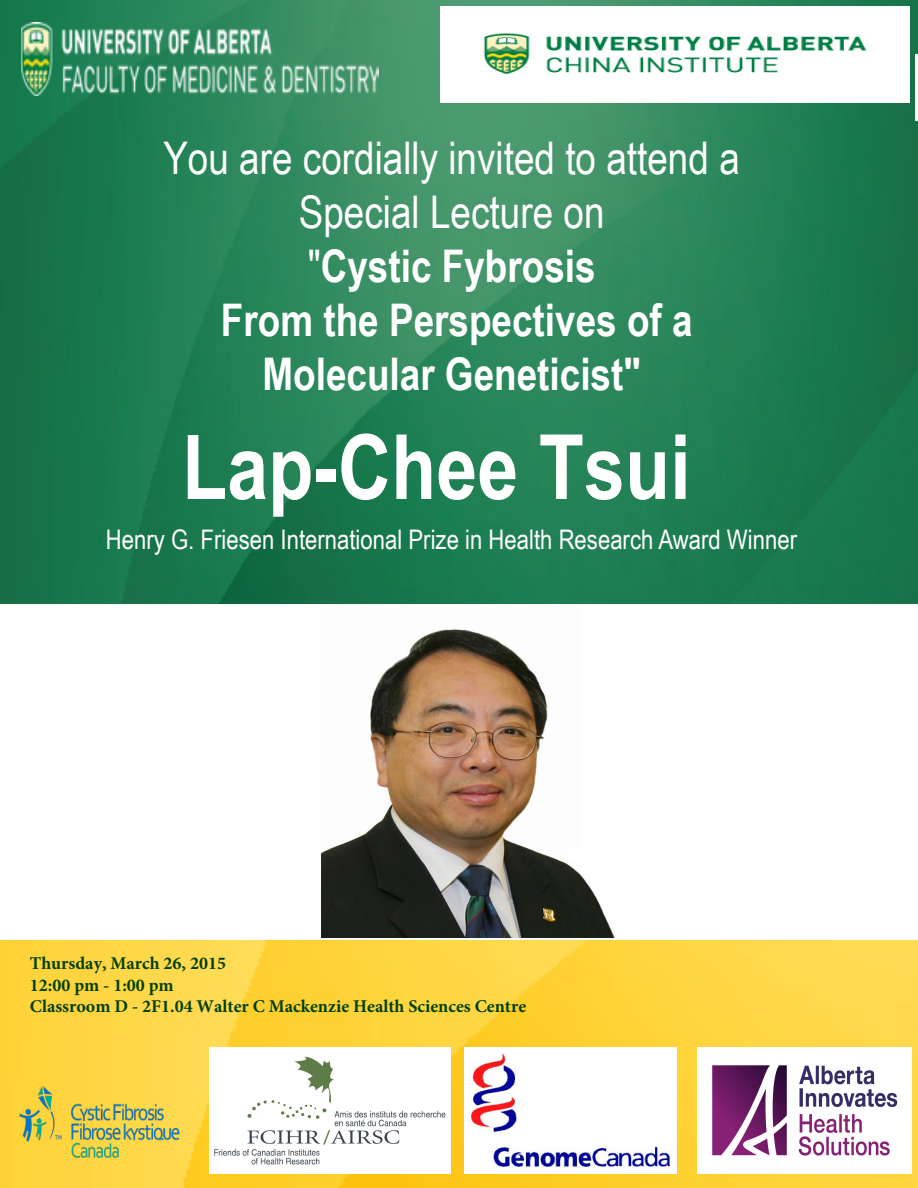
<style>
.page{position:relative;width:918px;height:1188px;background:#fff}
.page>*{position:absolute;margin:0;border:0;box-sizing:border-box;transform-origin:0 0}
.t1{font:700 90px "Arial Narrow";color:#fff}
.t2{font:700 45px/54px "Arial Narrow";color:#fff;text-align:center}
.t3{font:27px "Arial Narrow";color:#fff}
.t4{font:700 18px/21.6px "Minion Pro";color:#004000}
.s1{font-weight:400}
</style>
<div class="page">
<img style="left:0;top:0;width:918px;height:53px">
<img style="left:0;top:53px;width:914px;height:69px">
<img style="left:0;top:122px;width:918px;height:482px">
<img style="left:0;top:940px;width:918px;height:248px">
<img style="left:22px;top:23px;width:356px;height:73px">
<img style="left:322px;top:629px;width:293px;height:309px">
<img style="left:5px;top:1071px;width:189px;height:101px">
<img style="left:210px;top:1048px;width:240px;height:125px">
<img style="left:464px;top:1048px;width:213px;height:126px">
<img style="left:697px;top:1047px;width:214px;height:126px">
<img style="left:441px;top:6px;width:468px;height:96px">
<p class="t2" style="left:163px;top:129px;width:578px"><span class="s1">You are cordially invited to attend a<br>Special Lecture on<br>"</span>Cystic Fybrosis<br>From the Perspectives of a<br>Molecular Geneticist"</p>
<h1 class="t1" style="left:182px;top:399px;width:510px">Lap-Chee Tsui</h1>
<p class="t3" style="left:106px;top:520px;width:693px">Henry G. Friesen International Prize in Health Research Award Winner</p>
<p class="t4" style="left:30px;top:952px;width:498px">Thursday, March 26, 2015<br>12:00 pm - 1:00 pm<br>Classroom D - 2F1.04 Walter C Mackenzie Health Sciences Centre</p>
</div>
